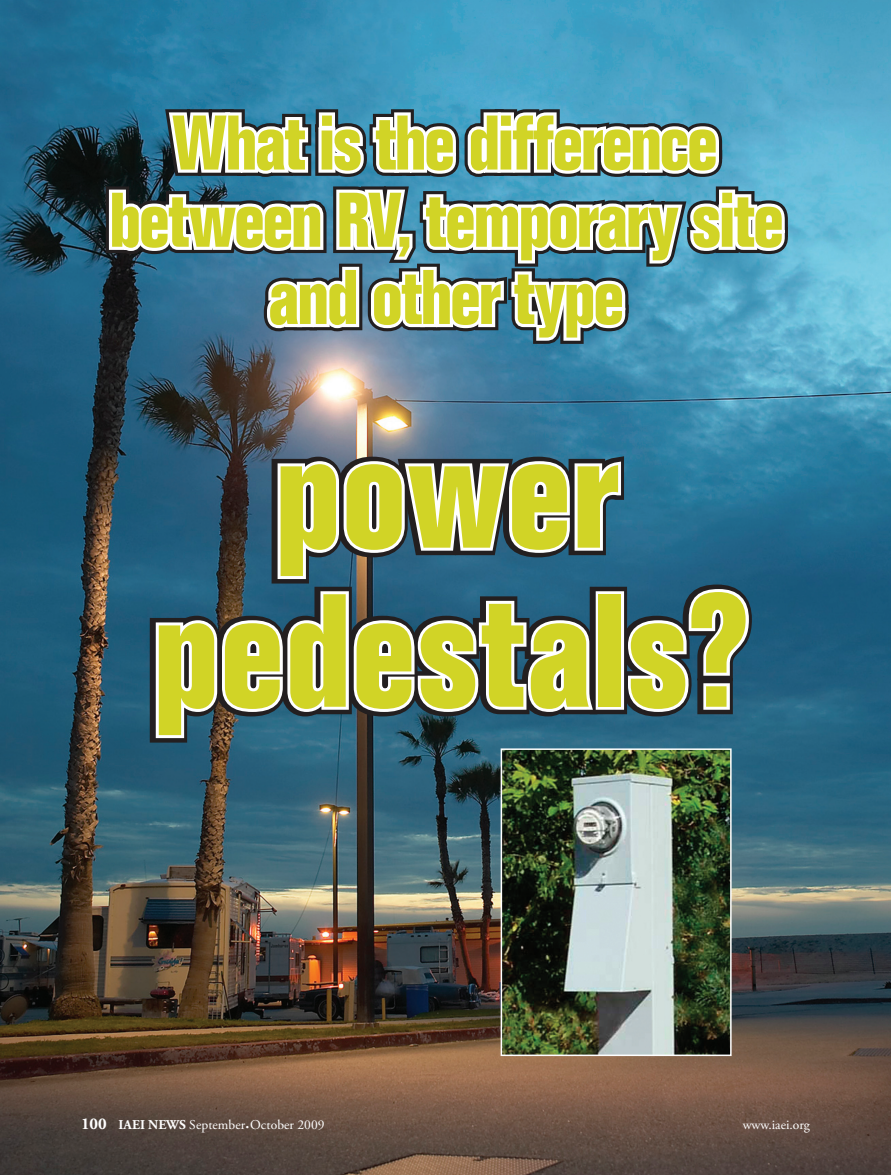
<style>
.page{position:relative;width:891px;height:1175px;background:#fff}
.page>*{position:absolute;margin:0;border:0;box-sizing:border-box;transform-origin:0 0}
.Magazine__Body_Text{font:700 condensed 157.5px "Folio Std";color:#d1d426}
.Magazine__Body_Text-2{font:700 condensed 75.6px "Folio Std";letter-spacing:-.03em;color:#d1d426}
.t1{font:13.5px "Adobe Garamond Pro";color:#fff}
.s1{font-weight:700;font-size:16.5px}
.s2{font-weight:700}
.s3{font-size:21px}
</style>
<div class="page">
<img style="left:0;top:0;width:891px;height:1174px">
<svg style="left:142px;top:448px;width:619px;height:302px"></svg>
<svg style="left:99px;top:78px;width:695px;height:272px"></svg>
<img style="left:504px;top:751px;width:225px;height:302px">
<div style="left:501px;top:748px;width:231px;height:308px;border:2px solid #fff"></div>
<p class="Magazine__Body_Text-2" style="left:172px;top:101px;width:547px">What is the difference</p>
<p class="Magazine__Body_Text-2" style="left:109px;top:178px;width:676px">between RV, temporary site</p>
<p class="Magazine__Body_Text-2" style="left:269px;top:255px;width:357px">and other type</p>
<p class="Magazine__Body_Text" style="left:275px;top:405px;width:345px">power</p>
<p class="Magazine__Body_Text" style="left:153px;top:564px;width:599px">pedestals?</p>
<p class="t1" style="left:81px;top:1116px;width:245px"><span class="s1">100</span> <span class="s2">IAEI NEWS</span> September<span class="s3">.</span>October 2009</p>
<p class="t1" style="left:743px;top:1116px;width:69px">www.iaei.org</p>
</div>
